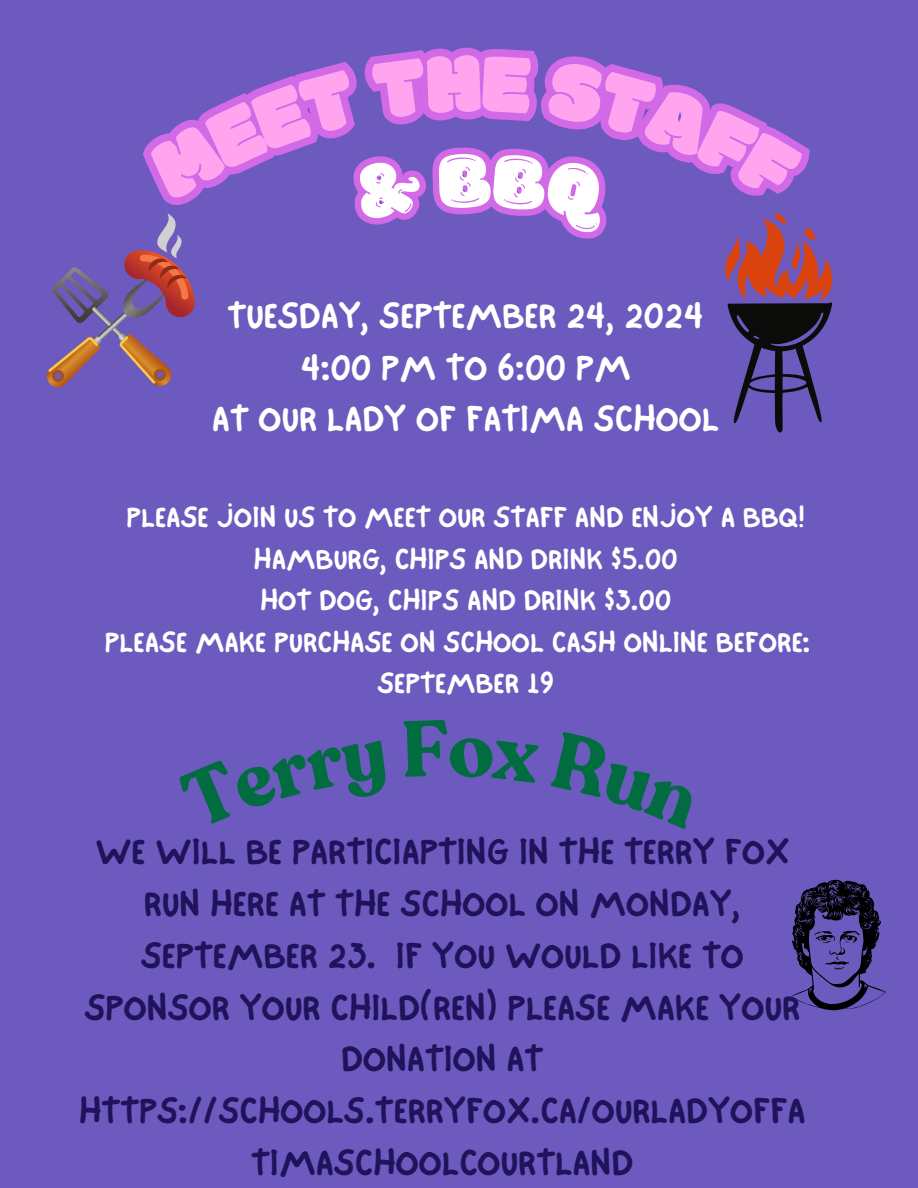
<style>
.page{position:relative;width:918px;height:1188px;background:#6c5abe}
.page>*{position:absolute;margin:0;border:0;box-sizing:border-box;transform-origin:0 0}
.t1{font:37.5px/51.8px "NF One Little Font Bold";letter-spacing:.01em;color:#20135b;text-align:center}
.t2{font:37.5px/51.8px "NF One Little Font Bold";letter-spacing:.01em;color:#fff;text-align:center}
.t3{font:30px "NF One Little Font Bold";letter-spacing:.01em;color:#fff}
</style>
<div class="page">
<svg style="left:791px;top:880px;width:95px;height:130px"></svg>
<svg style="left:46px;top:47px;width:787px;height:386px"></svg>
<h1 class="t2" style="left:212px;top:289px;width:508px">TUESDAY, SEPTEMBER 24, 2024<br>4:00 PM TO 6:00 PM<br>AT OUR LADY OF FATIMA SCHOOL</h1>
<h2 class="t3" style="left:126px;top:499px;width:680px">PLEASE JOIN US TO MEET OUR STAFF AND ENJOY A BBQ!</h2>
<h4 class="t3" style="left:254px;top:541px;width:425px">HAMBURG, CHIPS AND DRINK $5.00</h4>
<p class="t3" style="left:260px;top:582px;width:412px">HOT DOG, CHIPS AND DRINK $3.00</p>
<p class="t3" style="left:105px;top:624px;width:707px">PLEASE MAKE PURCHASE ON SCHOOL CASH ONLINE BEFORE:</p>
<p class="t3" style="left:377px;top:666px;width:178px">SEPTEMBER 19</p>
<p class="t1" style="left:79px;top:826px;width:728px">WE WILL BE PARTICIAPTING IN THE TERRY FOX<br>RUN HERE AT THE SCHOOL ON MONDAY,<br>SEPTEMBER 23. IF YOU WOULD LIKE TO<br>SPONSOR YOUR CHILD(REN) PLEASE MAKE YOUR<br>DONATION AT<br>HTTPS://SCHOOLS.TERRYFOX.CA/OURLADYOFFA<br>TIMASCHOOLCOURTLAND</p>
</div>
